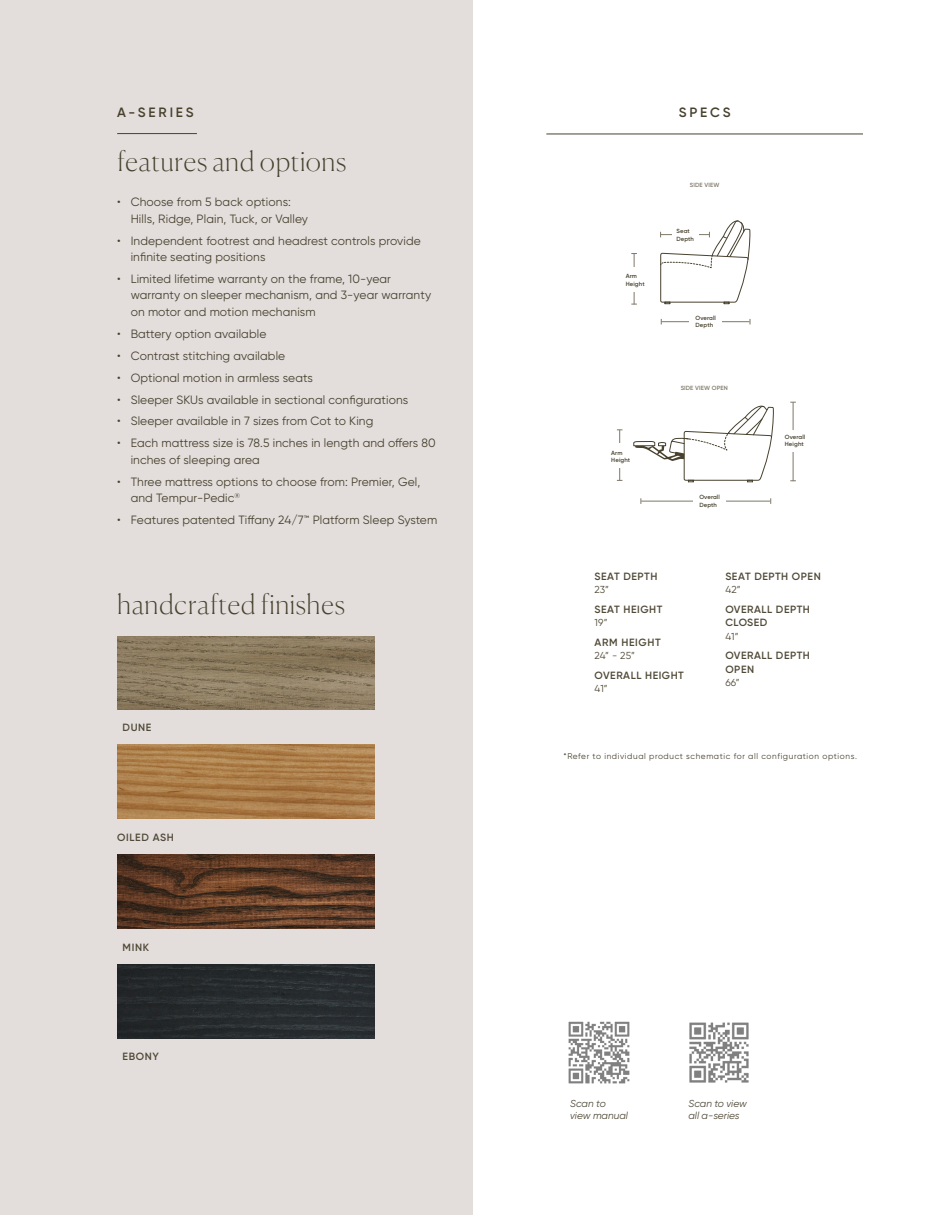
<style>
.page{position:relative;width:945px;height:1215px;background:#fff}
.page>*{position:absolute;margin:0;border:0;box-sizing:border-box;transform-origin:0 0}
.t1{font:100 27px "Canela Web";letter-spacing:.025em;color:#47412e}
.t2{font:600 13.5px "Gilroy";letter-spacing:.21em;color:#47412e}
.t3{font:12px/16.5px "Gilroy";letter-spacing:.01em;color:#47412e}
.t4{font:600 10.5px "Gilroy";letter-spacing:.05em;color:#504937}
.t5{font:italic 10.2px "Gilroy";color:#504937}
.t6{font:10.2px "Gilroy";letter-spacing:.01em;color:#504937}
.t7{font:8.25px "Gilroy";letter-spacing:.075em;color:#47412e}
.t8{font:600 6px "Gilroy";letter-spacing:.02em;color:#47412e}
.t9{font:600 6px "Gilroy";letter-spacing:.02em;color:#7f7869}
</style>
<div class="page">
<div style="left:0;top:0;width:472px;height:1215px;background:#e3dedc"></div>
<hr style="left:117px;top:133px;width:80px;height:1px;background:#47412e">
<hr style="left:546px;top:134px;width:317px;height:1px;background:#47412e">
<img style="left:689px;top:1022px;width:60px;height:61px">
<img style="left:568px;top:1021px;width:62px;height:63px">
<img style="left:117px;top:636px;width:257px;height:74px">
<img style="left:117px;top:964px;width:257px;height:74px">
<img style="left:117px;top:855px;width:257px;height:74px">
<img style="left:117px;top:745px;width:257px;height:74px">
<hr style="left:662px;top:321px;width:88px;height:1px;background:#7f7869">
<div style="left:690px;top:318px;width:32px;height:6px;background:#fff"></div>
<hr style="left:641px;top:501px;width:129px;height:1px;background:#7f7869">
<div style="left:693px;top:498px;width:33px;height:6px;background:#fff"></div>
<svg style="left:660px;top:220px;width:90px;height:84px"></svg>
<hr style="left:619px;top:430px;width:1px;height:51px;background:#7f7869">
<div style="left:617px;top:444px;width:6px;height:24px;background:#fff"></div>
<hr style="left:793px;top:402px;width:1px;height:79px;background:#7f7869">
<div style="left:790px;top:431px;width:6px;height:21px;background:#fff"></div>
<hr style="left:634px;top:254px;width:1px;height:50px;background:#7f7869">
<div style="left:631px;top:268px;width:6px;height:24px;background:#fff"></div>
<svg style="left:633px;top:405px;width:141px;height:77px"></svg>
<p class="t2" style="left:117px;top:104px;width:78px">A-SERIES</p>
<p class="t1" style="left:117px;top:150px;width:231px">features and options</p>
<p class="t3" style="left:131px;top:194px;width:179px;text-indent:-14px">• Choose from 5 back options:<br>Hills, Ridge, Plain, Tuck, or Valley</p>
<p class="t3" style="left:131px;top:232px;width:292px;text-indent:-14px">• Independent footrest and headrest controls provide infinite seating positions</p>
<p class="t3" style="left:131px;top:270px;width:302px;text-indent:-14px">• Limited lifetime warranty on the frame, 10-year warranty on sleeper mechanism, and 3-year warranty on motor and motion mechanism</p>
<p class="t3" style="left:117px;top:325px;width:151px">• Battery option available</p>
<p class="t3" style="left:117px;top:347px;width:170px">• Contrast stitching available</p>
<p class="t3" style="left:117px;top:369px;width:197px">• Optional motion in armless seats</p>
<p class="t3" style="left:117px;top:391px;width:293px">• Sleeper SKUs available in sectional configurations</p>
<p class="t3" style="left:117px;top:413px;width:258px">• Sleeper available in 7 sizes from Cot to King</p>
<p class="t3" style="left:131px;top:435px;width:307px;text-indent:-14px">• Each mattress size is 78.5 inches in length and offers 80 inches of sleeping area</p>
<p class="t3" style="left:131px;top:473px;width:291px;text-indent:-14px">• Three mattress options to choose from: Premier, Gel, and Tempur-Pedic<sup>®</sup></p>
<p class="t3" style="left:117px;top:512px;width:322px">• Features patented Tiffany 24/7™ Platform Sleep System</p>
<p class="t1" style="left:117px;top:592px;width:229px">handcrafted finishes</p>
<p class="t4" style="left:123px;top:721px;width:30px">DUNE</p>
<p class="t4" style="left:117px;top:831px;width:58px">OILED ASH</p>
<p class="t4" style="left:123px;top:940px;width:28px">MINK</p>
<p class="t4" style="left:123px;top:1050px;width:38px">EBONY</p>
<p class="t2" style="left:679px;top:104px;width:53px">SPECS</p>
<p class="t9" style="left:690px;top:182px;width:31px">SIDE VIEW</p>
<p class="t8" style="left:626px;top:272px;width:13px">Arm</p>
<p class="t8" style="left:626px;top:280px;width:21px">Height</p>
<p class="t8" style="left:611px;top:449px;width:13px">Arm</p>
<p class="t8" style="left:611px;top:456px;width:21px">Height</p>
<p class="t8" style="left:676px;top:227px;width:15px">Seat</p>
<p class="t8" style="left:676px;top:235px;width:19px">Depth</p>
<p class="t8" style="left:695px;top:314px;width:22px">Overall</p>
<p class="t8" style="left:695px;top:322px;width:19px">Depth</p>
<p class="t9" style="left:681px;top:384px;width:49px">SIDE VIEW OPEN</p>
<p class="t8" style="left:699px;top:494px;width:22px">Overall</p>
<p class="t8" style="left:699px;top:501px;width:19px">Depth</p>
<p class="t8" style="left:785px;top:433px;width:22px">Overall</p>
<p class="t8" style="left:785px;top:440px;width:21px">Height</p>
<p class="t4" style="left:595px;top:570px;width:64px">SEAT DEPTH</p>
<p class="t6" style="left:595px;top:583px;width:16px">23”</p>
<p class="t4" style="left:595px;top:603px;width:69px">SEAT HEIGHT</p>
<p class="t6" style="left:595px;top:616px;width:15px">19”</p>
<p class="t4" style="left:595px;top:636px;width:68px">ARM HEIGHT</p>
<p class="t6" style="left:595px;top:649px;width:42px">24” - 25”</p>
<p class="t4" style="left:595px;top:669px;width:91px">OVERALL HEIGHT</p>
<p class="t6" style="left:595px;top:682px;width:15px">41”</p>
<p class="t4" style="left:725px;top:570px;width:97px">SEAT DEPTH OPEN</p>
<p class="t6" style="left:725px;top:583px;width:17px">42”</p>
<p class="t4" style="left:725px;top:603px;width:86px">OVERALL DEPTH</p>
<p class="t4" style="left:725px;top:616px;width:44px">CLOSED</p>
<p class="t6" style="left:725px;top:630px;width:15px">41”</p>
<p class="t4" style="left:725px;top:649px;width:86px">OVERALL DEPTH</p>
<p class="t4" style="left:725px;top:663px;width:30px">OPEN</p>
<p class="t6" style="left:725px;top:676px;width:16px">66”</p>
<p class="t7" style="left:564px;top:752px;width:295px">*Refer to individual product schematic for all configuration options.</p>
<p class="t5" style="left:570px;top:1098px;width:37px">Scan to</p>
<p class="t5" style="left:570px;top:1110px;width:59px">view manual</p>
<p class="t5" style="left:688px;top:1098px;width:60px">Scan to view</p>
<p class="t5" style="left:688px;top:1110px;width:53px">all a-series</p>
</div>
